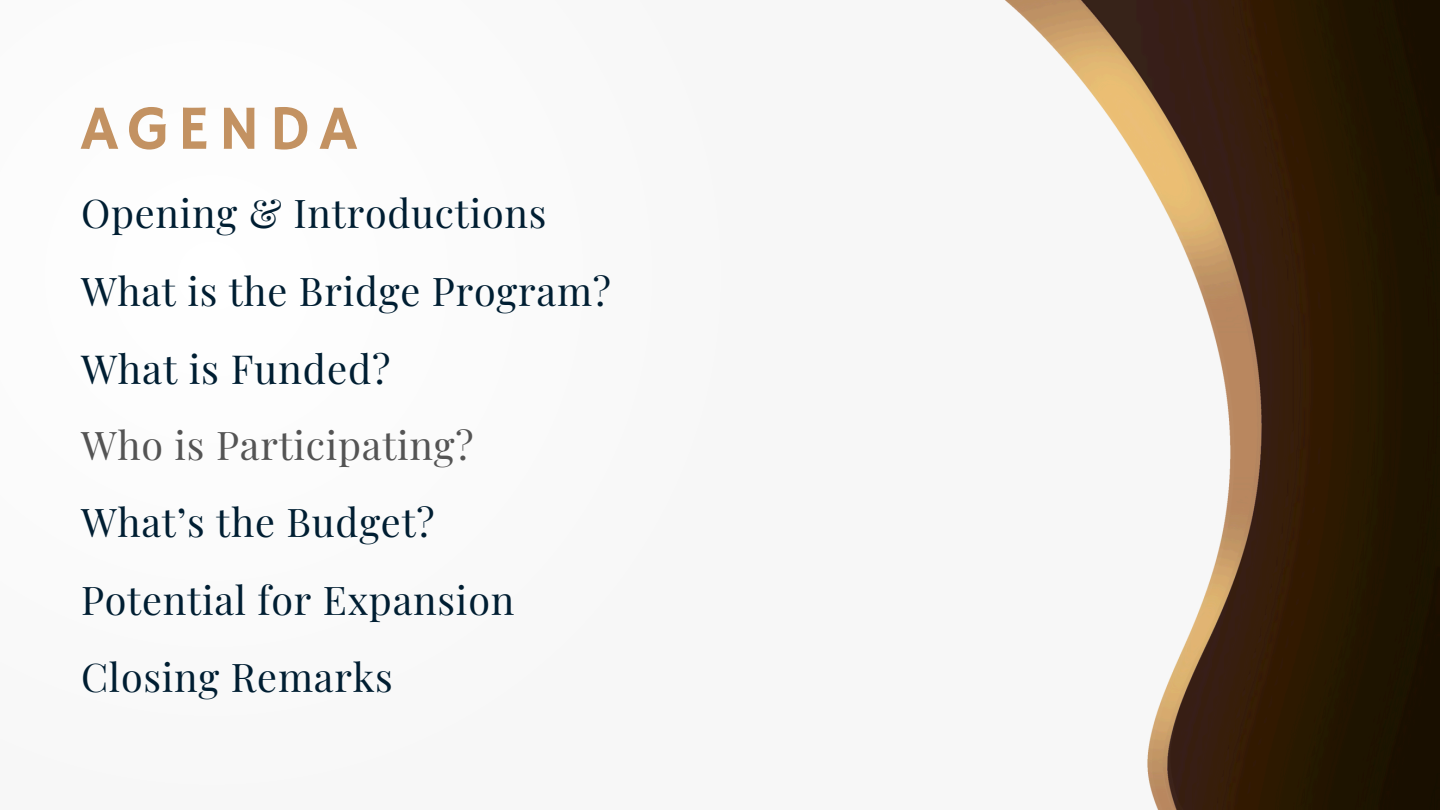
<style>
.page{position:relative;width:1440px;height:810px;background:#f7f7f7}
.page>*{position:absolute;margin:0;border:0;box-sizing:border-box;transform-origin:0 0}
.t1{font:63.2px "Hammersmith One";letter-spacing:.14em;color:#c39262}
.t2{font:40px "Playfair Display";letter-spacing:.02em;color:#001e32}
.t3{font:39.5px "Playfair Display";letter-spacing:.02em;color:#001e32}
.t4{font:39.5px "Playfair Display";letter-spacing:.02em;color:#545454}
</style>
<div class="page">
<img style="left:1005px;top:0;width:435px;height:810px">
<h1 class="t1" style="left:81px;top:92px;width:277px">AGENDA</h1>
<p class="t3" style="left:81px;top:186px;width:467px">Opening &amp; Introductions</p>
<p class="t3" style="left:81px;top:263px;width:532px">What is the Bridge Program?</p>
<p class="t2" style="left:81px;top:340px;width:311px">What is Funded?</p>
<p class="t4" style="left:81px;top:417px;width:394px">Who is Participating?</p>
<p class="t3" style="left:81px;top:495px;width:355px">What’s the Budget?</p>
<p class="t3" style="left:81px;top:572px;width:435px">Potential for Expansion</p>
<p class="t3" style="left:81px;top:649px;width:313px">Closing Remarks</p>
</div>
